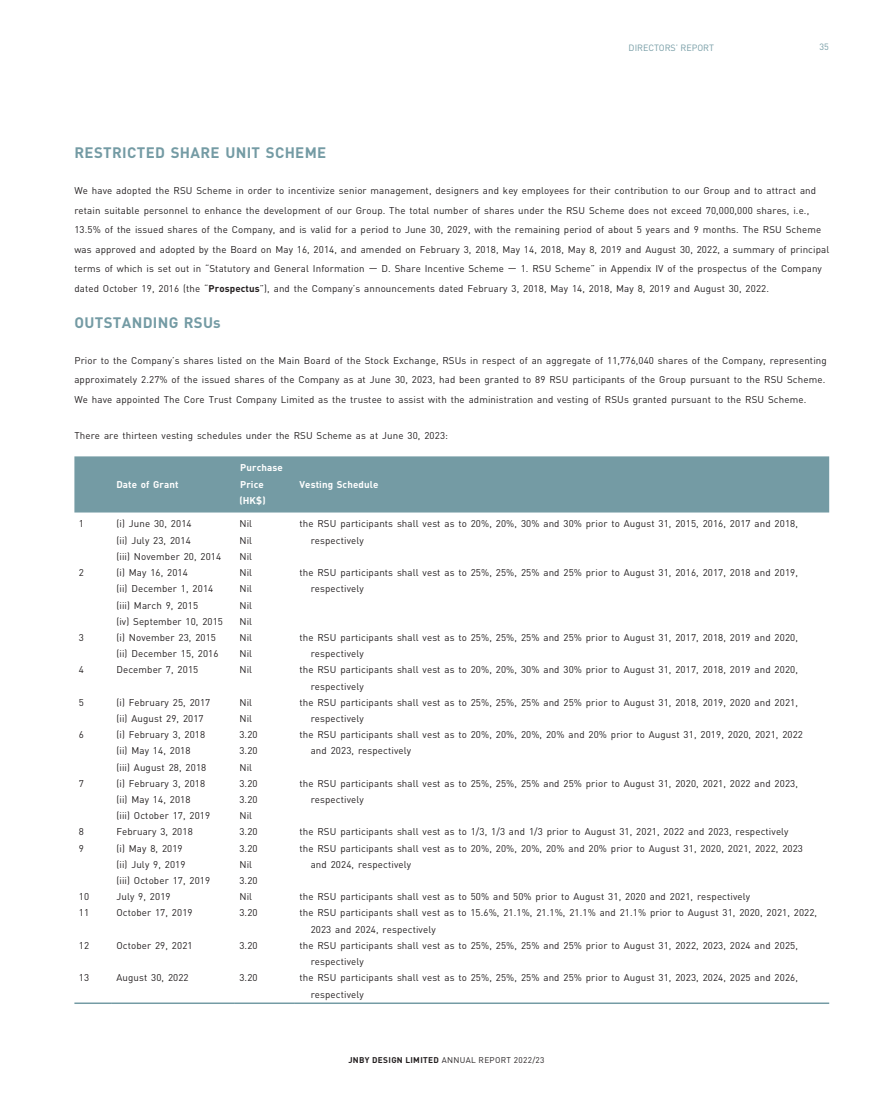
<style>
.page{position:relative;width:893px;height:1106px;background:#fff}
.page>*{position:absolute;margin:0;border:0;box-sizing:border-box;transform-origin:0 0}
._03_H1{font:700 15px "DIN Pro";letter-spacing:.02em;color:#749ba4}
._15_Table_Stub{font:9.75px/16.2px "DIN Pro";letter-spacing:.01em;color:#231f20}
._01_Body_Text{font:9.75px/19.5px "DIN Pro";letter-spacing:.01em;color:#231f20}
._15_Table_Stub-2{font:700 9.75px/16.2px "DIN Pro";letter-spacing:.01em;color:#fff}
.t1{font:9px "DIN Pro";color:#749ba4}
.t2{font:8.25px "DIN Pro";letter-spacing:.04em;color:#231f20}
.s1{font-weight:700}
</style>
<div class="page">
<div style="left:74px;top:456px;width:755px;height:56px;background:#749ba4"></div>
<hr style="left:74px;top:1002px;width:38px;height:2px;background:#749ba4">
<hr style="left:112px;top:1002px;width:123px;height:2px;background:#749ba4">
<hr style="left:235px;top:1002px;width:60px;height:2px;background:#749ba4">
<hr style="left:295px;top:1002px;width:534px;height:2px;background:#749ba4">
<p class="t1" style="left:629px;top:41px;width:87px">DIRECTORS’ REPORT</p>
<p class="t1" style="left:819px;top:41px;width:11px">35</p>
<p class="_03_H1" style="left:74px;top:142px;width:253px">RESTRICTED SHARE UNIT SCHEME</p>
<p class="_01_Body_Text" style="left:74px;top:180px;width:756px">We have adopted the RSU Scheme in order to incentivize senior management, designers and key employees for their contribution to our Group and to attract and retain suitable personnel to enhance the development of our Group. The total number of shares under the RSU Scheme does not exceed 70,000,000 shares, i.e., 13.5% of the issued shares of the Company, and is valid for a period to June 30, 2029, with the remaining period of about 5 years and 9 months. The RSU Scheme was approved and adopted by the Board on May 16, 2014, and amended on February 3, 2018, May 14, 2018, May 8, 2019 and August 30, 2022, a summary of principal terms of which is set out in “Statutory and General Information — D. Share Incentive Scheme — 1. RSU Scheme” in Appendix IV of the prospectus of the Company dated October 19, 2016 (the “<span class="s1">Prospectus</span>”), and the Company’s announcements dated February 3, 2018, May 14, 2018, May 8, 2019 and August 30, 2022.</p>
<p class="_03_H1" style="left:74px;top:312px;width:148px">OUTSTANDING RSUs</p>
<p class="_01_Body_Text" style="left:74px;top:350px;width:754px">Prior to the Company’s shares listed on the Main Board of the Stock Exchange, RSUs in respect of an aggregate of 11,776,040 shares of the Company, representing approximately 2.27% of the issued shares of the Company as at June 30, 2023, had been granted to 89 RSU participants of the Group pursuant to the RSU Scheme.<br>We have appointed The Core Trust Company Limited as the trustee to assist with the administration and vesting of RSUs granted pursuant to the RSU Scheme.</p>
<p class="_01_Body_Text" style="left:74px;top:425px;width:375px">There are thirteen vesting schedules under the RSU Scheme as at June 30, 2023:</p>
<p class="_15_Table_Stub-2" style="left:116px;top:475px;width:64px">Date of Grant</p>
<p class="_15_Table_Stub-2" style="left:240px;top:459px;width:44px">Purchase<br>Price</p>
<p class="_15_Table_Stub-2" style="left:299px;top:475px;width:81px">Vesting Schedule</p>
<p class="_15_Table_Stub" style="left:79px;top:515px;width:7px">1</p>
<p class="_15_Table_Stub" style="left:116px;top:515px;width:77px">(i) June 30, 2014</p>
<p class="_15_Table_Stub" style="left:116px;top:531px;width:76px">(ii) July 23, 2014</p>
<p class="_15_Table_Stub" style="left:116px;top:548px;width:106px">(iii) November 20, 2014</p>
<p class="_15_Table_Stub" style="left:79px;top:564px;width:7px">2</p>
<p class="_15_Table_Stub" style="left:116px;top:564px;width:73px">(i) May 16, 2014</p>
<p class="_15_Table_Stub" style="left:116px;top:580px;width:98px">(ii) December 1, 2014</p>
<p class="_15_Table_Stub" style="left:116px;top:596px;width:83px">(iii) March 9, 2015</p>
<p class="_15_Table_Stub" style="left:116px;top:612px;width:108px">(iv) September 10, 2015</p>
<p class="_15_Table_Stub" style="left:79px;top:629px;width:7px">3</p>
<p class="_15_Table_Stub" style="left:116px;top:629px;width:101px">(i) November 23, 2015</p>
<p class="_15_Table_Stub" style="left:116px;top:645px;width:104px">(ii) December 15, 2016</p>
<p class="_15_Table_Stub-2" style="left:239px;top:492px;width:28px">(HK$)</p>
<p class="_15_Table_Stub" style="left:239px;top:515px;width:14px">Nil</p>
<p class="_15_Table_Stub" style="left:239px;top:531px;width:14px">Nil</p>
<p class="_15_Table_Stub" style="left:239px;top:548px;width:14px">Nil</p>
<p class="_15_Table_Stub" style="left:239px;top:564px;width:14px">Nil</p>
<p class="_15_Table_Stub" style="left:239px;top:580px;width:14px">Nil</p>
<p class="_15_Table_Stub" style="left:239px;top:596px;width:14px">Nil</p>
<p class="_15_Table_Stub" style="left:239px;top:612px;width:14px">Nil</p>
<p class="_15_Table_Stub" style="left:239px;top:629px;width:14px">Nil</p>
<p class="_15_Table_Stub" style="left:239px;top:645px;width:14px">Nil</p>
<p class="_15_Table_Stub" style="left:311px;top:515px;width:489px;text-indent:-11px">the RSU participants shall vest as to 20%, 20%, 30% and 30% prior to August 31, 2015, 2016, 2017 and 2018, respectively</p>
<p class="_15_Table_Stub" style="left:311px;top:564px;width:489px;text-indent:-11px">the RSU participants shall vest as to 25%, 25%, 25% and 25% prior to August 31, 2016, 2017, 2018 and 2019, respectively</p>
<p class="_15_Table_Stub" style="left:311px;top:629px;width:489px;text-indent:-11px">the RSU participants shall vest as to 25%, 25%, 25% and 25% prior to August 31, 2017, 2018, 2019 and 2020, respectively</p>
<p class="_15_Table_Stub" style="left:79px;top:661px;width:7px">4</p>
<p class="_15_Table_Stub" style="left:116px;top:661px;width:83px">December 7, 2015</p>
<p class="_15_Table_Stub" style="left:239px;top:661px;width:14px">Nil</p>
<p class="_15_Table_Stub" style="left:311px;top:661px;width:489px;text-indent:-11px">the RSU participants shall vest as to 20%, 20%, 30% and 30% prior to August 31, 2017, 2018, 2019 and 2020, respectively</p>
<p class="_15_Table_Stub" style="left:79px;top:693px;width:7px">5</p>
<p class="_15_Table_Stub" style="left:116px;top:693px;width:95px">(i) February 25, 2017</p>
<p class="_15_Table_Stub" style="left:116px;top:710px;width:89px">(ii) August 29, 2017</p>
<p class="_15_Table_Stub" style="left:311px;top:693px;width:489px;text-indent:-11px">the RSU participants shall vest as to 25%, 25%, 25% and 25% prior to August 31, 2018, 2019, 2020 and 2021, respectively</p>
<p class="_15_Table_Stub" style="left:239px;top:693px;width:14px">Nil</p>
<p class="_15_Table_Stub" style="left:239px;top:710px;width:14px">Nil</p>
<p class="_15_Table_Stub" style="left:79px;top:726px;width:7px">6</p>
<p class="_15_Table_Stub" style="left:116px;top:726px;width:90px">(i) February 3, 2018</p>
<p class="_15_Table_Stub" style="left:116px;top:742px;width:76px">(ii) May 14, 2018</p>
<p class="_15_Table_Stub" style="left:116px;top:758px;width:91px">(iii) August 28, 2018</p>
<p class="_15_Table_Stub" style="left:79px;top:774px;width:7px">7</p>
<p class="_15_Table_Stub" style="left:116px;top:774px;width:90px">(i) February 3, 2018</p>
<p class="_15_Table_Stub" style="left:116px;top:791px;width:76px">(ii) May 14, 2018</p>
<p class="_15_Table_Stub" style="left:116px;top:807px;width:95px">(iii) October 17, 2019</p>
<p class="_15_Table_Stub" style="left:239px;top:726px;width:20px">3.20</p>
<p class="_15_Table_Stub" style="left:239px;top:742px;width:20px">3.20</p>
<p class="_15_Table_Stub" style="left:239px;top:758px;width:14px">Nil</p>
<p class="_15_Table_Stub" style="left:239px;top:774px;width:20px">3.20</p>
<p class="_15_Table_Stub" style="left:239px;top:791px;width:20px">3.20</p>
<p class="_15_Table_Stub" style="left:239px;top:807px;width:14px">Nil</p>
<p class="_15_Table_Stub" style="left:311px;top:726px;width:494px;text-indent:-11px">the RSU participants shall vest as to 20%, 20%, 20%, 20% and 20% prior to August 31, 2019, 2020, 2021, 2022 and 2023, respectively</p>
<p class="_15_Table_Stub" style="left:311px;top:774px;width:489px;text-indent:-11px">the RSU participants shall vest as to 25%, 25%, 25% and 25% prior to August 31, 2020, 2021, 2022 and 2023, respectively</p>
<p class="_15_Table_Stub" style="left:79px;top:823px;width:7px">8</p>
<p class="_15_Table_Stub" style="left:116px;top:823px;width:78px">February 3, 2018</p>
<p class="_15_Table_Stub" style="left:239px;top:823px;width:20px">3.20</p>
<p class="_15_Table_Stub" style="left:299px;top:823px;width:491px">the RSU participants shall vest as to 1/3, 1/3 and 1/3 prior to August 31, 2021, 2022 and 2023, respectively</p>
<p class="_15_Table_Stub" style="left:79px;top:839px;width:7px">9</p>
<p class="_15_Table_Stub" style="left:116px;top:839px;width:68px">(i) May 8, 2019</p>
<p class="_15_Table_Stub" style="left:116px;top:855px;width:71px">(ii) July 9, 2019</p>
<p class="_15_Table_Stub" style="left:116px;top:872px;width:95px">(iii) October 17, 2019</p>
<p class="_15_Table_Stub" style="left:239px;top:839px;width:20px">3.20</p>
<p class="_15_Table_Stub" style="left:239px;top:855px;width:14px">Nil</p>
<p class="_15_Table_Stub" style="left:239px;top:872px;width:20px">3.20</p>
<p class="_15_Table_Stub" style="left:311px;top:839px;width:494px;text-indent:-11px">the RSU participants shall vest as to 20%, 20%, 20%, 20% and 20% prior to August 31, 2020, 2021, 2022, 2023 and 2024, respectively</p>
<p class="_15_Table_Stub" style="left:79px;top:888px;width:12px">10</p>
<p class="_15_Table_Stub" style="left:116px;top:888px;width:56px">July 9, 2019</p>
<p class="_15_Table_Stub" style="left:239px;top:888px;width:14px">Nil</p>
<p class="_15_Table_Stub" style="left:299px;top:888px;width:452px">the RSU participants shall vest as to 50% and 50% prior to August 31, 2020 and 2021, respectively</p>
<p class="_15_Table_Stub" style="left:79px;top:904px;width:12px">11</p>
<p class="_15_Table_Stub" style="left:116px;top:904px;width:78px">October 17, 2019</p>
<p class="_15_Table_Stub" style="left:239px;top:904px;width:20px">3.20</p>
<p class="_15_Table_Stub" style="left:311px;top:904px;width:508px;text-indent:-11px">the RSU participants shall vest as to 15.6%, 21.1%, 21.1%, 21.1% and 21.1% prior to August 31, 2020, 2021, 2022,<br>2023 and 2024, respectively</p>
<p class="_15_Table_Stub" style="left:79px;top:936px;width:12px">12</p>
<p class="_15_Table_Stub" style="left:116px;top:936px;width:78px">October 29, 2021</p>
<p class="_15_Table_Stub" style="left:239px;top:936px;width:20px">3.20</p>
<p class="_15_Table_Stub" style="left:311px;top:936px;width:489px;text-indent:-11px">the RSU participants shall vest as to 25%, 25%, 25% and 25% prior to August 31, 2022, 2023, 2024 and 2025, respectively</p>
<p class="_15_Table_Stub" style="left:79px;top:969px;width:12px">13</p>
<p class="_15_Table_Stub" style="left:116px;top:969px;width:74px">August 30, 2022</p>
<p class="_15_Table_Stub" style="left:239px;top:969px;width:20px">3.20</p>
<p class="_15_Table_Stub" style="left:311px;top:969px;width:489px;text-indent:-11px">the RSU participants shall vest as to 25%, 25%, 25% and 25% prior to August 31, 2023, 2024, 2025 and 2026, respectively</p>
<p class="t2" style="left:348px;top:1054px;width:198px"><span class="s1">JNBY DESIGN LIMITED</span> ANNUAL REPORT 2022/23</p>
</div>
